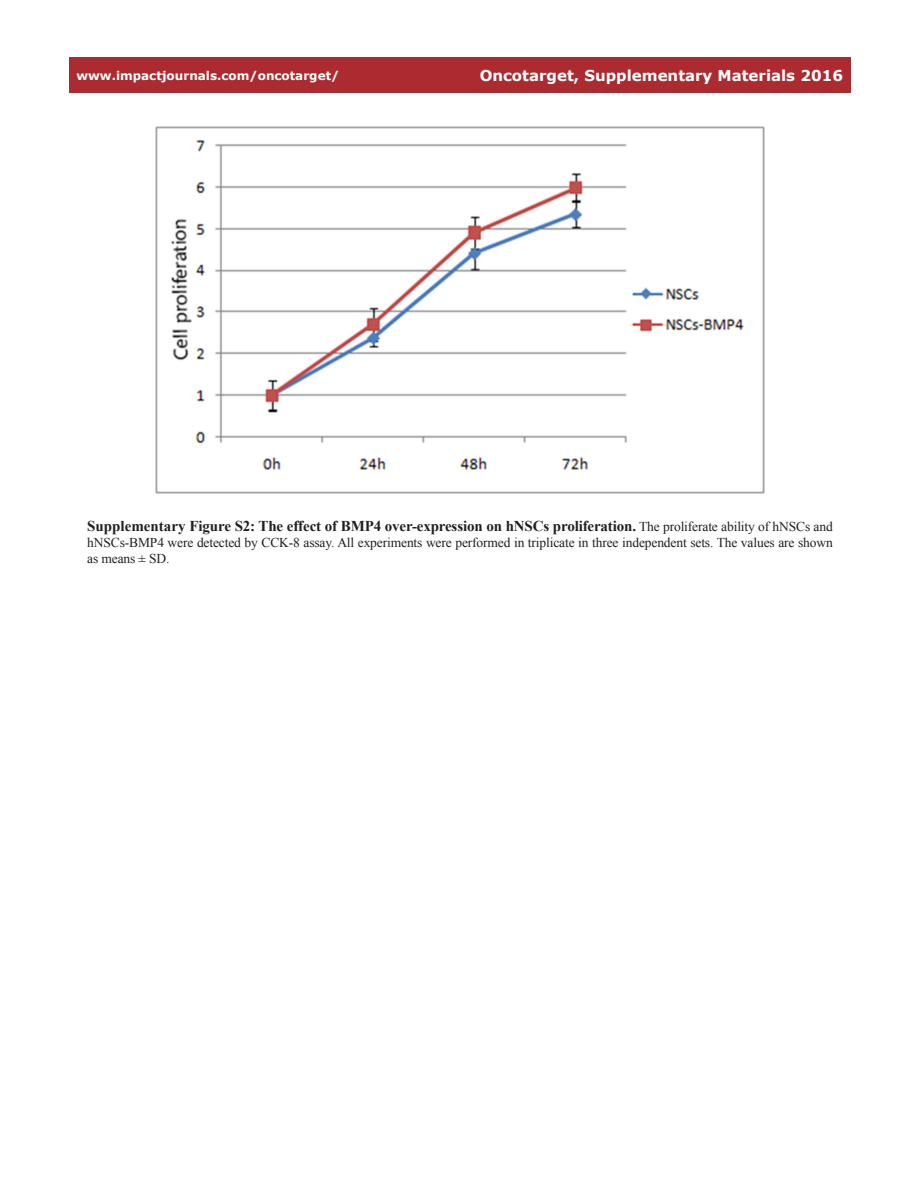
<style>
.page{position:relative;width:918px;height:1188px;background:#fff}
.page>*{position:absolute;margin:0;border:0;box-sizing:border-box;transform-origin:0 0}
.t1{font:700 15px "Times New Roman";letter-spacing:-.01em;color:#231f20}
.t2{font:700 15px "Verdana";color:#fff}
.t3{font:13.5px/16.2px "Times New Roman";letter-spacing:-.01em;color:#231f20}
.t4{font:700 12px "Verdana";color:#fff}
.s1{font-weight:400;font-size:13.5px}
</style>
<div class="page">
<div style="left:69px;top:57px;width:781px;height:36px;background:#ac2b31"></div>
<img style="left:155px;top:127px;width:610px;height:367px">
<p class="t4" style="left:76px;top:67px;width:264px">www.impactjournals.com/oncotarget/</p>
<p class="t2" style="left:480px;top:65px;width:365px">Oncotarget, Supplementary Materials 2016</p>
<p class="t1" style="left:87px;top:516px;width:747px">Supplementary Figure S2: The effect of BMP4 over-expression on hNSCs proliferation. <span class="s1">The proliferate ability of hNSCs and</span></p>
<p class="t3" style="left:87px;top:534px;width:747px">hNSCs-BMP4 were detected by CCK-8 assay. All experiments were performed in triplicate in three independent sets. The values are shown as means ± SD.</p>
</div>
